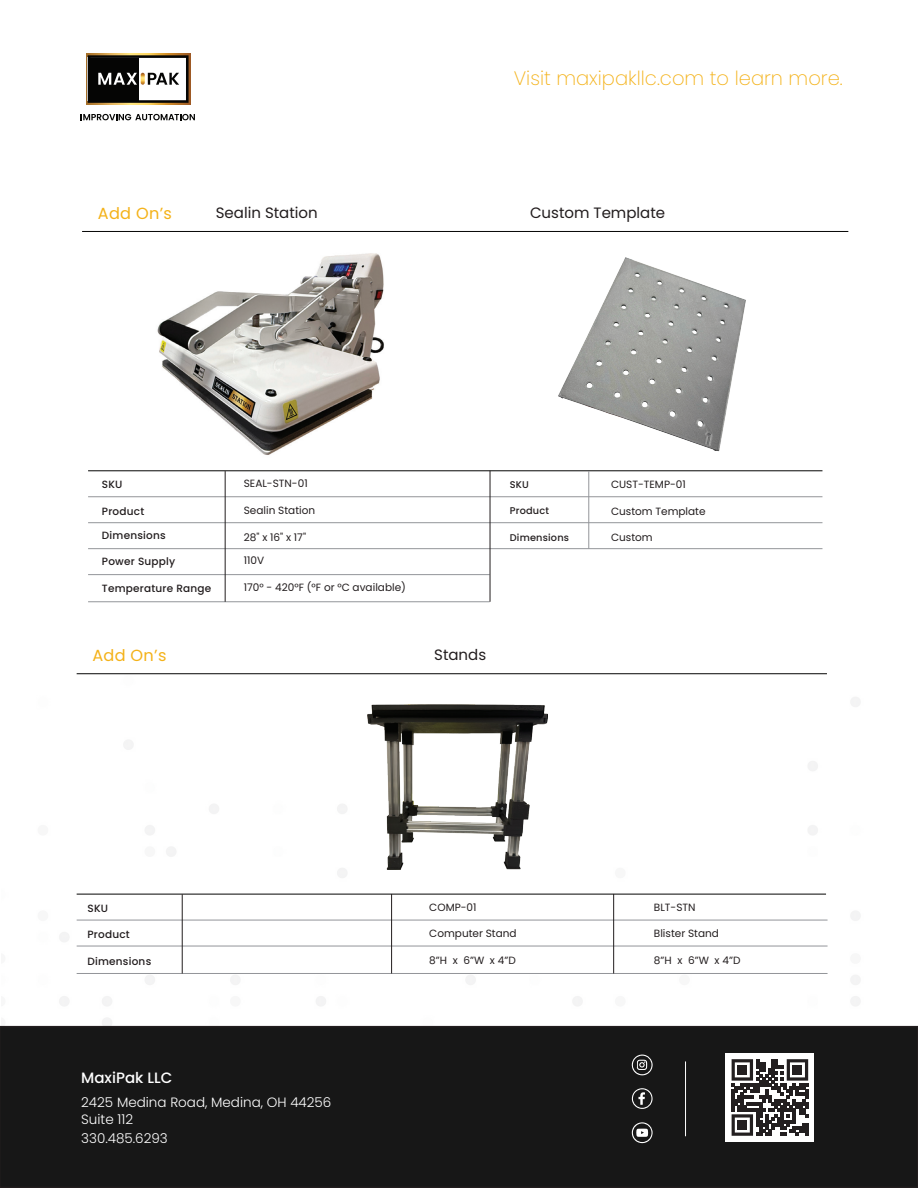
<style>
.page{position:relative;width:918px;height:1188px;background:#fff}
.page>*{position:absolute;margin:0;border:0;box-sizing:border-box;transform-origin:0 0}
.t1{font:200 19.5px "Poppins";color:#f4b219}
.t2{font:16.05px "Poppins";letter-spacing:.02em;color:#f4b219}
.t3{font:15px "Poppins";color:#221d1e}
.t4{font:500 15px "Poppins";color:#fff}
.t5{font:300 13.5px/16.2px "Poppins";color:#fff}
.t6{font:10.5px "Poppins";color:#221d1e}
.t7{font:500 10.5px "Poppins";letter-spacing:.02em;color:#221d1e}
.t8{font:500 9.75px "Poppins";letter-spacing:.02em;color:#221d1e}
</style>
<div class="page">
<div style="left:0;top:1026px;width:918px;height:162px;background:#171717"></div>
<div style="left:725px;top:1053px;width:89px;height:89px;background:#fff"></div>
<svg style="left:732px;top:1059px;width:76px;height:77px"></svg>
<div style="left:738px;top:1065px;width:9px;height:10px;background:#231f20"></div>
<div style="left:793px;top:1065px;width:9px;height:10px;background:#231f20"></div>
<div style="left:738px;top:1120px;width:9px;height:10px;background:#231f20"></div>
<hr style="left:685px;top:1061px;width:1px;height:75px;background:#fff">
<svg style="left:632px;top:1088px;width:21px;height:21px"></svg>
<svg style="left:632px;top:1054px;width:21px;height:22px"></svg>
<svg style="left:631px;top:1122px;width:22px;height:21px"></svg>
<hr style="left:82px;top:231px;width:766px;height:1px;background:#050504">
<hr style="left:77px;top:673px;width:750px;height:1px;background:#050504">
<hr style="left:88px;top:470px;width:734px;height:1px;background:#050504">
<hr style="left:88px;top:496px;width:734px;height:1px;background:#939599">
<hr style="left:88px;top:522px;width:734px;height:1px;background:#939599">
<hr style="left:88px;top:548px;width:734px;height:1px;background:#939599">
<hr style="left:88px;top:574px;width:402px;height:1px;background:#939599">
<hr style="left:88px;top:601px;width:402px;height:1px;background:#939599">
<hr style="left:588px;top:471px;width:1px;height:78px;background:#939599">
<hr style="left:225px;top:471px;width:1px;height:131px;background:#221d1e">
<hr style="left:490px;top:471px;width:1px;height:131px;background:#221d1e">
<hr style="left:77px;top:894px;width:749px;height:1px;background:#050504">
<hr style="left:77px;top:920px;width:751px;height:1px;background:#939599">
<hr style="left:77px;top:946px;width:751px;height:1px;background:#939599">
<hr style="left:77px;top:973px;width:751px;height:1px;background:#939599">
<hr style="left:182px;top:894px;width:1px;height:79px;background:#221d1e">
<hr style="left:391px;top:894px;width:1px;height:79px;background:#221d1e">
<hr style="left:613px;top:894px;width:1px;height:79px;background:#221d1e">
<svg style="left:86px;top:54px;width:104px;height:51px"></svg>
<svg style="left:81px;top:114px;width:114px;height:6px"></svg>
<svg style="left:88px;top:55px;width:101px;height:48px"></svg>
<img style="left:156px;top:253px;width:229px;height:203px">
<img style="left:368px;top:704px;width:180px;height:166px">
<img style="left:558px;top:257px;width:188px;height:195px">
<h1 class="t1" style="left:514px;top:67px;width:331px">Visit maxipakllc.com to learn more.</h1>
<h2 class="t2" style="left:98px;top:204px;width:76px">Add On’s</h2>
<h3 class="t3" style="left:216px;top:204px;width:103px">Sealin Station</h3>
<h3 class="t3" style="left:530px;top:204px;width:137px">Custom Template</h3>
<p class="t7" style="left:102px;top:479px;width:22px">SKU</p>
<p class="t7" style="left:102px;top:505px;width:44px">Product</p>
<p class="t7" style="left:102px;top:529px;width:65px">Dimensions</p>
<p class="t7" style="left:102px;top:556px;width:75px">Power Supply</p>
<p class="t7" style="left:102px;top:582px;width:111px">Temperature Range</p>
<p class="t6" style="left:244px;top:478px;width:65px">SEAL-STN-01</p>
<p class="t6" style="left:244px;top:504px;width:73px">Sealin Station</p>
<p class="t6" style="left:244px;top:531px;width:64px">28" x 16" x 17"</p>
<p class="t6" style="left:244px;top:555px;width:22px">110V</p>
<p class="t6" style="left:244px;top:581px;width:164px">170° - 420°F (°F or °C available)</p>
<h2 class="t2" style="left:92px;top:646px;width:76px">Add On’s</h2>
<h3 class="t3" style="left:434px;top:646px;width:53px">Stands</h3>
<p class="t8" style="left:510px;top:479px;width:21px">SKU</p>
<p class="t8" style="left:510px;top:505px;width:41px">Product</p>
<p class="t8" style="left:510px;top:532px;width:61px">Dimensions</p>
<p class="t6" style="left:611px;top:478px;width:76px">CUST-TEMP-01</p>
<p class="t6" style="left:611px;top:505px;width:96px">Custom Template</p>
<p class="t6" style="left:611px;top:532px;width:43px">Custom</p>
<p class="t7" style="left:87px;top:902px;width:22px">SKU</p>
<p class="t7" style="left:87px;top:929px;width:44px">Product</p>
<p class="t7" style="left:87px;top:955px;width:65px">Dimensions</p>
<h3 class="t4" style="left:81px;top:1069px;width:93px">MaxiPak LLC</h3>
<p class="t5" style="left:81px;top:1095px;width:252px">2425 Medina Road, Medina, OH 44256<br>Suite 112</p>
<p class="t5" style="left:81px;top:1130px;width:88px">330.485.6293</p>
<p class="t6" style="left:429px;top:901px;width:49px">COMP-01</p>
<p class="t6" style="left:429px;top:928px;width:89px">Computer Stand</p>
<p class="t6" style="left:429px;top:954px;width:88px">8”H x 6”W x 4”D</p>
<p class="t6" style="left:654px;top:901px;width:43px">BLT-STN</p>
<p class="t6" style="left:654px;top:928px;width:67px">Blister Stand</p>
<p class="t6" style="left:654px;top:954px;width:88px">8”H x 6”W x 4”D</p>
</div>
